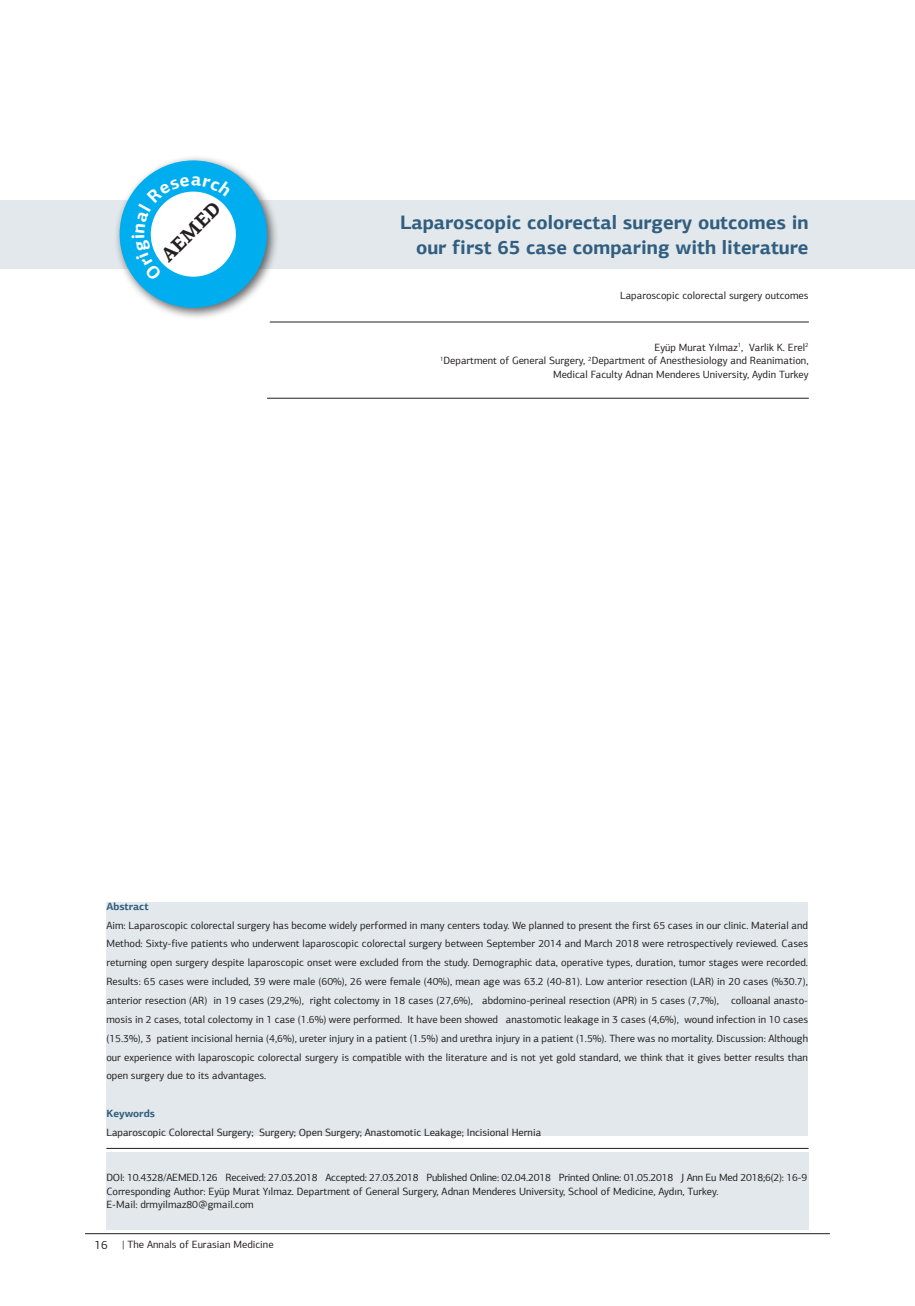
<style>
.page{position:relative;width:915px;height:1306px;background:#fff}
.page>*{position:absolute;margin:0;border:0;box-sizing:border-box;transform-origin:0 0}
.t1{font:700 19.5px/25.5px "PF Agora Sans Pro";color:#315e80;text-align:right}
.t2{font:700 19.5px "PF Agora Serif Pro";color:#231f20}
.t3{font:12px "PF Agora Sans Pro";color:#231f20}
.t4{font:10.5px/18.9px "PF Agora Sans Pro";color:#231f20;text-align:right}
.t5{font:700 10.5px "PF Agora Sans Pro";color:#315e80}
</style>
<div class="page">
<div style="left:0;top:200px;width:914px;height:68px;background:#e2e8eb"></div>
<hr style="left:106px;top:1148px;width:702px;height:1px;background:#231f20">
<hr style="left:270px;top:322px;width:538px;height:1px;background:#231f20">
<hr style="left:267px;top:398px;width:541px;height:1px;background:#231f20">
<div style="left:114px;top:154px;width:165px;height:166px;background:#231f20;opacity:.7"></div>
<div style="left:119px;top:160px;width:148px;height:148px;background:#00aeef;border-radius:50%"></div>
<div style="left:106px;top:1151px;width:702px;height:78px;background:#e2e8eb"></div>
<div style="left:106px;top:901px;width:701px;height:234px;background:#e2e8eb"></div>
<hr style="left:85px;top:1233px;width:744px;height:1px;background:#231f20">
<svg style="left:132px;top:176px;width:100px;height:104px"></svg>
<h1 class="t2" style="left:155px;top:250px;width:77px;rotate:-45deg">AEMED</h1>
<h1 class="t1" style="left:400px;top:209px;width:410px">Laparoscopic colorectal surgery outcomes in our first 65 case comparing with literature</h1>
<p class="t4" style="left:620px;top:286px;width:190px">Laparoscopic colorectal surgery outcomes</p>
<p class="t4" style="left:440px;top:340px;width:370px;line-height:13.5px">Eyüp Murat Yılmaz<sup>1</sup>, Varlik K. Erel<sup>2<br>1</sup>Department of General Surgery, <sup>2</sup>Department of Anesthesiology and Reanimation,<br>Medical Faculty Adnan Menderes University, Aydin Turkey</p>
<p class="t5" style="left:106px;top:899px;width:44px">Abstract</p>
<p class="t4" style="left:106px;top:915px;width:703px;text-align:justify">Aim: Laparoscopic colorectal surgery has become widely performed in many centers today. We planned to present the first 65 cases in our clinic. Material and Method: Sixty-five patients who underwent laparoscopic colorectal surgery between September 2014 and March 2018 were retrospectively reviewed. Cases returning open surgery despite laparoscopic onset were excluded from the study. Demographic data, operative types, duration, tumor stages were recorded.<br>Results: 65 cases were included, 39 were male (60%), 26 were female (40%), mean age was 63.2 (40-81). Low anterior resection (LAR) in 20 cases (%30.7), anterior resection (AR) in 19 cases (29,2%), right colectomy in 18 cases (27,6%), abdomino-perineal resection (APR) in 5 cases (7,7%), colloanal anasto&shy;mosis in 2 cases, total colectomy in 1 case (1.6%) were performed. It have been showed anastomotic leakage in 3 cases (4,6%), wound infection in 10 cases (15.3%), 3 patient incisional hernia (4,6%), ureter injury in a patient (1.5%) and urethra injury in a patient (1.5%). There was no mortality. Discussion: Although our experience with laparoscopic colorectal surgery is compatible with the literature and is not yet gold standard, we think that it gives better results than open surgery due to its advantages.</p>
<p class="t5" style="left:106px;top:1106px;width:50px">Keywords</p>
<p class="t4" style="left:106px;top:1122px;width:436px">Laparoscopic Colorectal Surgery; Surgery; Open Surgery; Anastomotic Leakage; Incisional Hernia</p>
<p class="t4" style="left:106px;top:1170px;width:702px;line-height:13.5px;text-align:left">DOI: 10.4328/AEMED.126 Received: 27.03.2018 Accepted: 27.03.2018 Published Online: 02.04.2018 Printed Online: 01.05.2018 J Ann Eu Med 2018;6(2): 16-9<br>Corresponding Author: Eyüp Murat Yılmaz. Department of General Surgery, Adnan Menderes University, School of Medicine, Aydın, Turkey.<br>E-Mail: drmyilmaz80@gmail.com</p>
<p class="t3" style="left:94px;top:1237px;width:15px">16</p>
<p class="t4" style="left:122px;top:1234px;width:153px">| The Annals of Eurasian Medicine</p>
</div>
